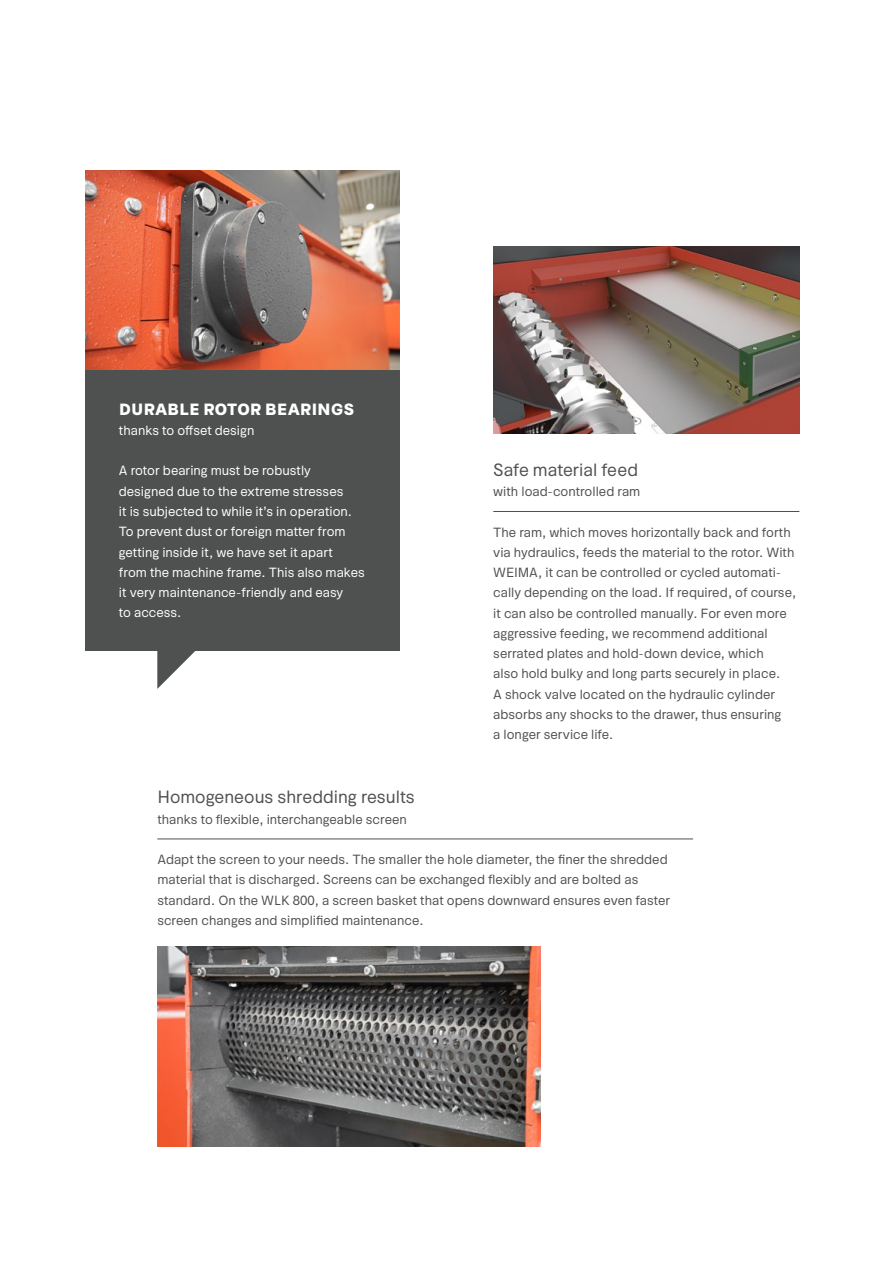
<style>
.page{position:relative;width:893px;height:1263px;background:#fff}
.page>*{position:absolute;margin:0;border:0;box-sizing:border-box;transform-origin:0 0}
.t1{font:18px "Okomito";color:#4f5050}
.t2{font:900 16.5px "Okomito";letter-spacing:-.01em;color:#fff}
.t3{font:13.5px/20.2px "Okomito";color:#4f5050}
.t4{font:13.5px/20.2px "Okomito";color:#fff}
</style>
<div class="page">
<hr style="left:493px;top:511px;width:306px;height:1px;background:#4f5050">
<img style="left:157px;top:946px;width:383px;height:200px">
<hr style="left:157px;top:838px;width:536px;height:1px;background:#4f5050">
<div style="left:85px;top:370px;width:315px;height:281px;background:#4f5050"></div>
<img style="left:85px;top:170px;width:315px;height:200px">
<img style="left:493px;top:247px;width:306px;height:187px">
<svg style="left:157px;top:651px;width:38px;height:38px"></svg>
<p class="t2" style="left:119px;top:396px;width:237px">DURABLE ROTOR BEARINGS</p>
<p class="t4" style="left:119px;top:419px;width:137px">thanks to offset design</p>
<p class="t4" style="left:119px;top:460px;width:248px">A rotor bearing must be robustly designed due to the extreme stresses<br>it is subjected to while it’s in operation.<br>To prevent dust or foreign matter from getting inside it, we have set it apart<br>from the machine frame. This also makes it very maintenance-friendly and easy<br>to access.</p>
<h1 class="t1" style="left:493px;top:456px;width:146px">Safe material feed</h1>
<p class="t3" style="left:493px;top:480px;width:149px">with load-controlled ram</p>
<p class="t3" style="left:493px;top:521px;width:304px">The ram, which moves horizontally back and forth via hydraulics, feeds the material to the rotor. With WEIMA, it can be controlled or cycled automati&shy;cally depending on the load. If required, of course, it can also be controlled manually. For even more aggressive feeding, we recommend additional serrated plates and hold-down device, which<br>also hold bulky and long parts securely in place.<br>A shock valve located on the hydraulic cylinder absorbs any shocks to the drawer, thus ensuring<br>a longer service life.</p>
<h1 class="t1" style="left:157px;top:784px;width:259px">Homogeneous shredding results</h1>
<p class="t3" style="left:157px;top:808px;width:251px">thanks to flexible, interchangeable screen</p>
<p class="t3" style="left:157px;top:848px;width:514px">Adapt the screen to your needs. The smaller the hole diameter, the finer the shredded material that is discharged. Screens can be exchanged flexibly and are bolted as standard. On the WLK 800, a screen basket that opens downward ensures even faster screen changes and simplified maintenance.</p>
</div>
